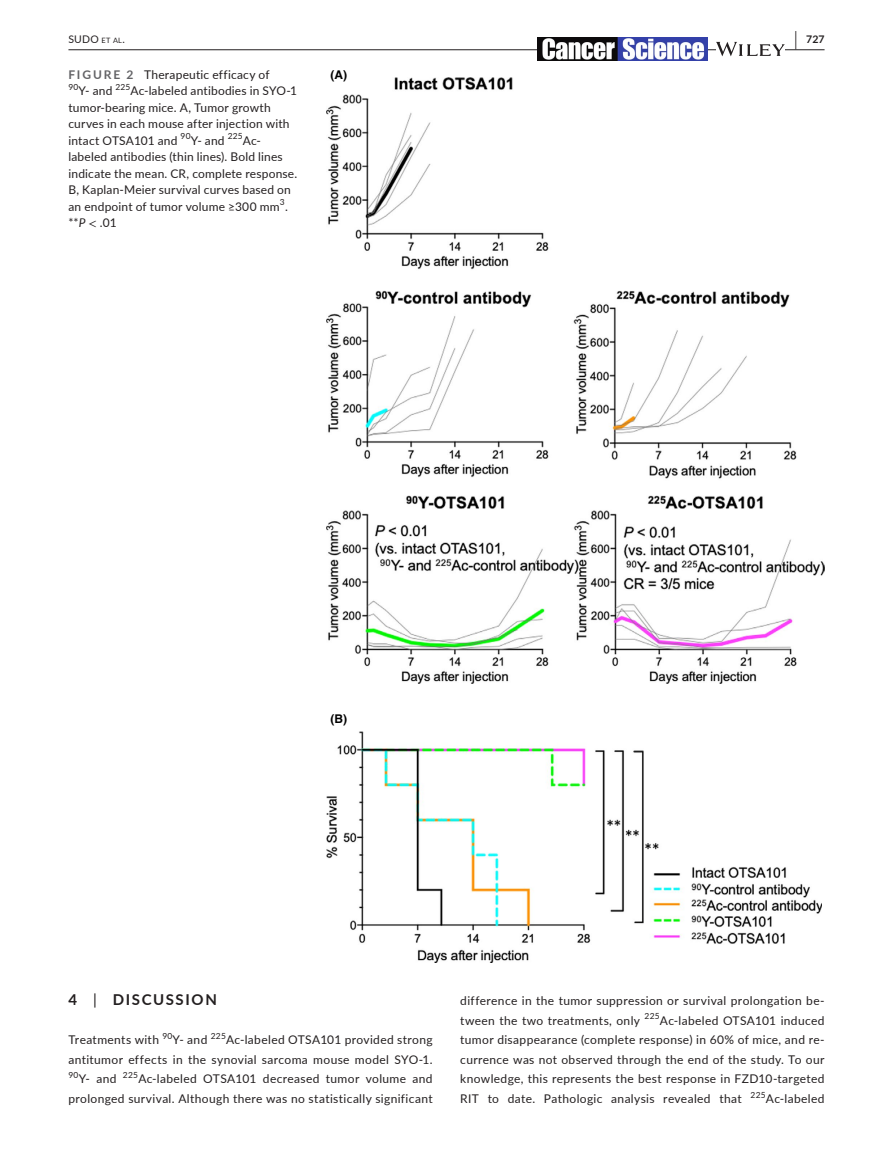
<style>
.page{position:relative;width:893px;height:1174px;background:#fff}
.page>*{position:absolute;margin:0;border:0;box-sizing:border-box;transform-origin:0 0}
.t1{font:700 15px "Lato";letter-spacing:.11em;color:#231f20}
.t2{font:12px/19.5px "Lato";letter-spacing:.015em;color:#231f20;text-align:justify}
.t3{font:700 12px "Helvetica";color:#000}
.t4{font:10.5px "Lato";color:#231f20}
.t5{font:700 10.5px "Lato";color:#231f20}
.t6{font:8.4px "Lato";letter-spacing:.025em;color:#231f20}
.s1{font-size:7.35px}
.s2{font-size:19.5px}
.s3{font-weight:700;color:#636366}
.s4{font-style:italic}
.s5{font-family:"STIX"}
.s6{font-weight:400}
</style>
<div class="page">
<hr style="left:68px;top:49px;width:756px;height:1px;background:#231f20">
<img style="left:537px;top:37px;width:171px;height:24px">
<svg style="left:716px;top:42px;width:69px;height:14px"></svg>
<img style="left:327px;top:77px;width:497px;height:606px">
<img style="left:327px;top:732px;width:495px;height:230px">
<p class="t4" style="left:68px;top:31px;width:58px">SUDO <span class="s1">et al</span>.</p>
<p class="t5" style="left:795px;top:31px;width:31px"><span class="s2">|</span> 727</p>
<p class="t2" style="left:68px;top:64px;width:203px"><span class="s3">FIGURE 2</span> Therapeutic efficacy of</p>
<p class="t6" style="left:68px;top:81px;width:11px">90</p>
<p class="t2" style="left:78px;top:81px;width:35px">Y- and</p>
<p class="t6" style="left:116px;top:81px;width:16px">225</p>
<p class="t2" style="left:68px;top:82px;width:230px;line-height:16.5px;text-align:left;text-indent:62px">Ac-labeled antibodies in SYO-1 tumor-bearing mice. A, Tumor growth curves in each mouse after injection with intact OTSA101 and</p>
<p class="t6" style="left:181px;top:130px;width:11px">90</p>
<p class="t2" style="left:191px;top:130px;width:35px">Y- and</p>
<p class="t6" style="left:228px;top:130px;width:16px">225</p>
<p class="t2" style="left:68px;top:132px;width:230px;line-height:16.5px;text-align:left;text-indent:174px">Ac&shy;labeled antibodies (thin lines). Bold lines indicate the mean. CR, complete response.<br>B, Kaplan-Meier survival curves based on an endpoint of tumor volume ≥300 mm .</p>
<p class="t6" style="left:280px;top:196px;width:6px">3</p>
<p class="t2" style="left:68px;top:213px;width:50px">**<span class="s4">P</span> <span class="s5">&lt;</span> .01</p>
<p class="t3" style="left:330px;top:68px;width:18px">(A)</p>
<p class="t3" style="left:330px;top:712px;width:18px">(B)</p>
<p class="t1" style="left:68px;top:989px;width:150px">4 <span class="s6">|</span> DISCUSSION</p>
<p class="t2" style="left:68px;top:1029px;width:366px">Treatments with <sup>90</sup>Y- and <sup>225</sup>Ac-labeled OTSA101 provided strong antitumor effects in the synovial sarcoma mouse model SYO-1.<br><sup>90</sup>Y- and <sup>225</sup>Ac-labeled OTSA101 decreased tumor volume and prolonged survival. Although there was no statistically significant</p>
<p class="t2" style="left:460px;top:990px;width:366px">difference in the tumor suppression or survival prolongation be&shy;tween the two treatments, only <sup>225</sup>Ac-labeled OTSA101 induced tumor disappearance (complete response) in 60% of mice, and re&shy;currence was not observed through the end of the study. To our knowledge, this represents the best response in FZD10-targeted RIT to date. Pathologic analysis revealed that <sup>225</sup>Ac-labeled</p>
</div>
